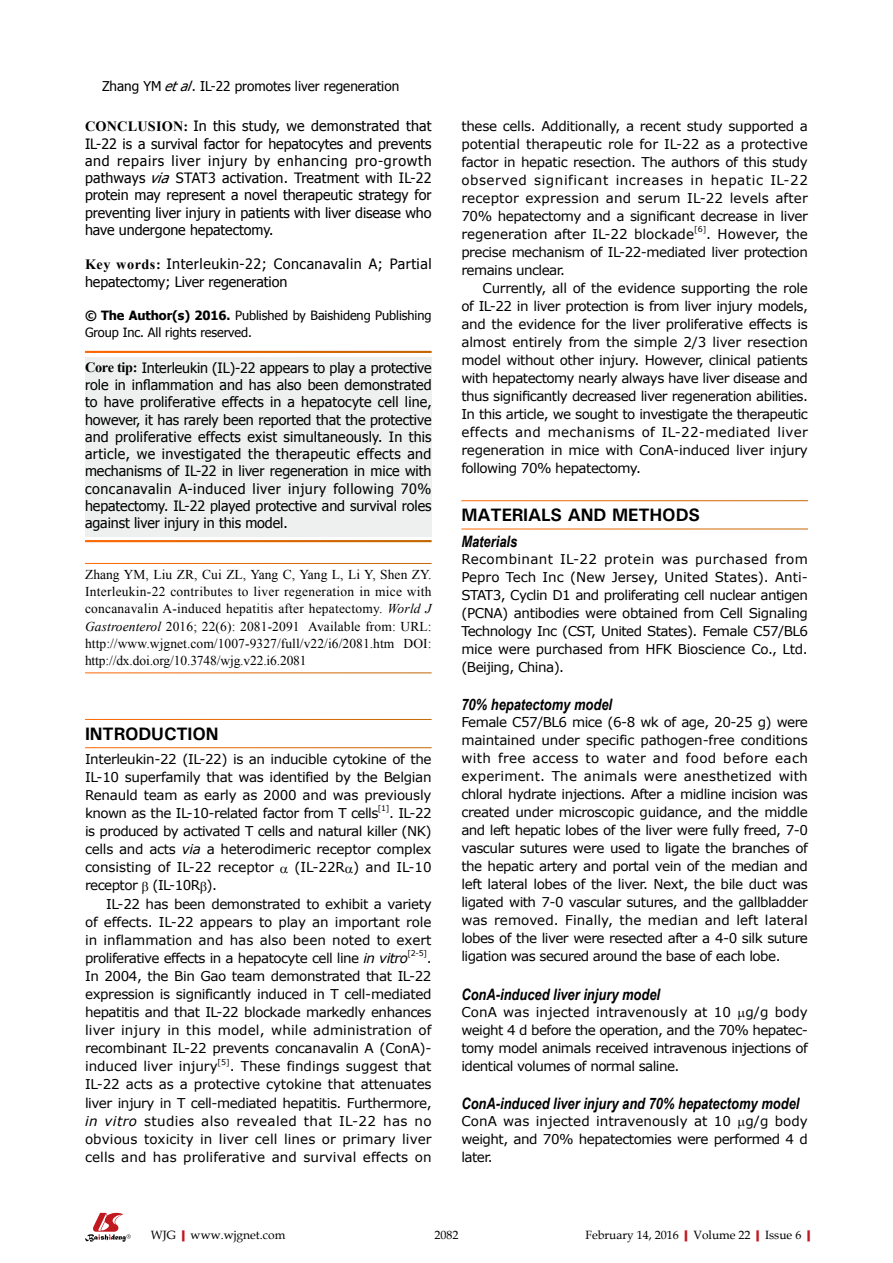
<style>
.page{position:relative;width:893px;height:1263px;background:#fff}
.page>*{position:absolute;margin:0;border:0;box-sizing:border-box;transform-origin:0 0}
.t1{font:700 18px "Univers";letter-spacing:-.01em;color:#000}
.t2{font:italic 700 15.75px "Arial Narrow";color:#000}
.t3{font:14.25px/17.2px "Tahoma";letter-spacing:-.005em;color:#000;text-align:justify}
.t4{font:14.25px/17.2px "Tahoma";letter-spacing:.015em;color:#000}
.t5{font:13.5px/18px "Verdana";letter-spacing:-.035em;color:#000;text-align:justify}
.t6{font:13.5px/17.2px "Times New Roman";color:#000;text-align:justify}
.t7{font:13.5px "Verdana";letter-spacing:-.01em;color:#000}
.t8{font:13.5px "Verdana";color:#000}
.t9{font:13.5px "Tahoma";color:#000}
.t10{font:13.5px "Verdana";letter-spacing:.025em;color:#000}
.t11{font:13.5px "Verdana";letter-spacing:-.005em;color:#000}
.t12{font:12.75px/17.2px "Tahoma";letter-spacing:-.005em;color:#000}
.t13{font:12px "Book Antiqua";color:#000}
.t14{font:7.8px "Verdana";color:#000}
.s1{font-style:italic}
.s2{font-family:"Times New Roman";font-weight:700}
.s3{font-weight:700}
.s4{font-weight:700;color:#c01920}
</style>
<div class="page">
<svg style="left:85px;top:1213px;width:46px;height:29px"></svg>
<div style="left:85px;top:357px;width:347px;height:180px;background:#eeefef"></div>
<p class="t9" style="left:102px;top:77px;width:299px">Zhang YM <span class="s1">etal</span>. IL-22 promotes liver regeneration</p>
<p class="t3" style="left:85px;top:117px;width:348px"><span class="s2">CONCLUSION:</span> In this study, we demonstrated that IL-22 is a survival factor for hepatocytes and prevents and repairs liver injury by enhancing pro-growth pathways <span class="s1">via</span> STAT3 activation. Treatment with IL-22 protein may represent a novel therapeutic strategy for preventing liver injury in patients with liver disease who have undergone hepatectomy.</p>
<p class="t4" style="left:85px;top:255px;width:348px"><span class="s2">Key words:</span> Interleukin-22; Concanavalin A; Partial hepatectomy; Liver regeneration</p>
<p class="t12" style="left:85px;top:306px;width:348px"><span class="s3">© The Author(s) 2016.</span> Published by Baishideng Publishing<br>Group Inc. All rights reserved.</p>
<p class="t3" style="left:85px;top:358px;width:348px"><span class="s2">Core tip:</span> Interleukin (IL)-22 appears to play a protective role in inflammation and has also been demonstrated to have proliferative effects in a hepatocyte cell line, however, it has rarely been reported that the protective and proliferative effects exist simultaneously. In this article, we investigated the therapeutic effects and mechanisms of IL-22 in liver regeneration in mice with concanavalin A-induced liver injury following 70% hepatectomy. IL-22 played protective and survival roles against liver injury in this model.</p>
<p class="t6" style="left:85px;top:565px;width:348px">Zhang YM, Liu ZR, Cui ZL, Yang C, Yang L, Li Y, Shen ZY.<br>Interleukin-22 contributes to liver regeneration in mice with concanavalin A-induced hepatitis after hepatectomy. <span class="s1">World J Gastroenterol</span> 2016; 22(6): 2081-2091 Available from: URL: http://www.wjgnet.com/1007-9327/full/v22/i6/2081.htm DOI: http://dx.doi.org/10.3748/wjg.v22.i6.2081</p>
<p class="t1" style="left:85px;top:723px;width:135px">INTRODUCTION</p>
<p class="t5" style="left:85px;top:749px;width:348px">Interleukin-22 (IL-22) is an inducible cytokine of the IL-10 superfamily that was identified by the Belgian Renauld team as early as 2000 and was previously known as the IL-10-related factor from T cells</p>
<p class="t14" style="left:378px;top:803px;width:13px">[1]</p>
<p class="t5" style="left:85px;top:804px;width:348px;text-indent:304px">. IL-22 is produced by activated T cells and natural killer (NK) cells and acts <span class="s1">via</span> a heterodimeric receptor complex consisting of IL-22 receptor</p>
<p class="t11" style="left:295px;top:859px;width:138px">(IL-22R ) and IL-10</p>
<p class="t5" style="left:85px;top:876px;width:134px">receptor (IL-10R ).</p>
<p class="t5" style="left:106px;top:894px;width:327px">IL-22 has been demonstrated to exhibit a variety</p>
<p class="t7" style="left:85px;top:913px;width:348px">of effects. IL-22 appears to play an important role</p>
<p class="t8" style="left:85px;top:931px;width:348px">in inflammation and has also been noted to exert</p>
<p class="t5" style="left:85px;top:948px;width:325px">proliferative effects in a hepatocyte cell line <span class="s1">in vitro</span></p>
<p class="t14" style="left:408px;top:948px;width:21px">[2-5]</p>
<p class="t5" style="left:85px;top:948px;width:348px;text-indent:342px">.<br>In 2004, the Bin Gao team demonstrated that IL-22 expression is significantly induced in T cell-mediated hepatitis and that IL-22 blockade markedly enhances liver injury in this model, while administration of recombinant IL-22 prevents concanavalin A (ConA)- induced liver injury</p>
<p class="t14" style="left:218px;top:1057px;width:14px">[5]</p>
<p class="t5" style="left:85px;top:1057px;width:348px;text-indent:145px">. These findings suggest that IL-22 acts as a protective cytokine that attenuates liver injury in T cell-mediated hepatitis. Furthermore, <span class="s1">in vitro</span> studies also revealed that IL-22 has no obvious toxicity in liver cell lines or primary liver cells and has proliferative and survival effects on</p>
<p class="t5" style="left:461px;top:116px;width:348px">these cells. Additionally, a recent study supported a potential therapeutic role for IL-22 as a protective factor in hepatic resection. The authors of this study observed significant increases in hepatic IL-22 receptor expression and serum IL-22 levels after 70% hepatectomy and a significant decrease in liver regeneration after IL-22 blockade</p>
<p class="t14" style="left:694px;top:224px;width:14px">[6]</p>
<p class="t8" style="left:706px;top:225px;width:103px">. However, the</p>
<p class="t5" style="left:461px;top:242px;width:348px">precise mechanism of IL-22-mediated liver protection</p>
<p class="t5" style="left:461px;top:260px;width:105px">remains unclear.</p>
<p class="t5" style="left:483px;top:278px;width:327px">Currently, all of the evidence supporting the role</p>
<p class="t5" style="left:461px;top:296px;width:348px">of IL-22 in liver protection is from liver injury models,</p>
<p class="t5" style="left:461px;top:314px;width:348px">and the evidence for the liver proliferative effects is</p>
<p class="t7" style="left:461px;top:333px;width:348px">almost entirely from the simple 2/3 liver resection</p>
<p class="t5" style="left:461px;top:350px;width:348px">model without other injury. However, clinical patients</p>
<p class="t5" style="left:461px;top:368px;width:348px">with hepatectomy nearly always have liver disease and</p>
<p class="t5" style="left:461px;top:386px;width:348px">thus significantly decreased liver regeneration abilities.</p>
<p class="t5" style="left:461px;top:404px;width:348px">In this article, we sought to investigate the therapeutic</p>
<p class="t10" style="left:461px;top:423px;width:348px">effects and mechanisms of IL-22-mediated liver</p>
<p class="t5" style="left:461px;top:440px;width:348px">regeneration in mice with ConA-induced liver injury</p>
<p class="t5" style="left:461px;top:458px;width:181px">following 70% hepatectomy.</p>
<p class="t1" style="left:461px;top:504px;width:240px">MATERIALS AND METHODS</p>
<p class="t2" style="left:461px;top:529px;width:57px">Materials</p>
<p class="t5" style="left:461px;top:549px;width:348px">Recombinant IL-22 protein was purchased from Pepro Tech Inc (New Jersey, United States). Anti-STAT3, Cyclin D1 and proliferating cell nuclear antigen (PCNA) antibodies were obtained from Cell Signaling Technology Inc (CST, United States). Female C57/BL6 mice were purchased from HFK Bioscience Co., Ltd. (Beijing, China).</p>
<p class="t2" style="left:461px;top:693px;width:152px">70% hepatectomy model</p>
<p class="t5" style="left:461px;top:713px;width:348px">Female C57/BL6 mice (6-8 wk of age, 20-25 g) were maintained under specific pathogen-free conditions with free access to water and food before each experiment. The animals were anesthetized with chloral hydrate injections. After a midline incision was created under microscopic guidance, and the middle and left hepatic lobes of the liver were fully freed, 7-0 vascular sutures were used to ligate the branches of the hepatic artery and portal vein of the median and left lateral lobes of the liver. Next, the bile duct was ligated with 7-0 vascular sutures, and the gallbladder was removed. Finally, the median and left lateral lobes of the liver were resected after a 4-0 silk suture ligation was secured around the base of each lobe.</p>
<p class="t2" style="left:461px;top:982px;width:200px">ConA-induced liver injury model</p>
<p class="t5" style="left:461px;top:1002px;width:348px;text-align:left">ConA was injected intravenously at 10 g/g body weight 4 d before the operation, and the 70% hepatec&shy;tomy model animals received intravenous injections of identical volumes of normal saline.</p>
<p class="t2" style="left:461px;top:1092px;width:340px">ConA-induced liver injury and 70% hepatectomy model</p>
<p class="t5" style="left:461px;top:1112px;width:348px">ConA was injected intravenously at 10 g/g body weight, and 70% hepatectomies were performed 4 d later.</p>
<p class="t13" style="left:151px;top:1226px;width:136px">WJG<span class="s4">|</span>www.wjgnet.com</p>
<p class="t13" style="left:434px;top:1226px;width:25px">2082</p>
<p class="t13" style="left:585px;top:1226px;width:232px">February 14, 2016<span class="s4">|</span>Volume 22<span class="s4">|</span>Issue 6<span class="s4">|</span></p>
</div>
